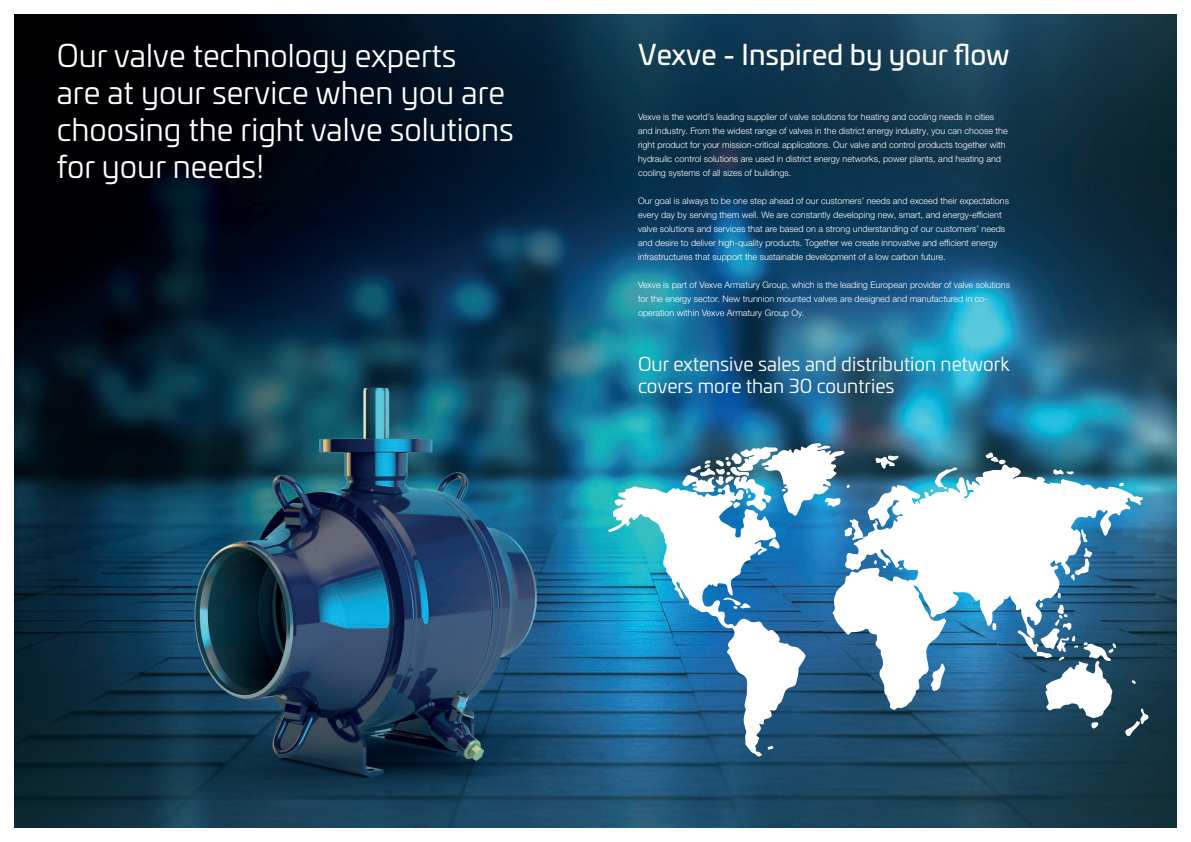
<style>
.page{position:relative;width:1191px;height:842px;background:#fff}
.page>*{position:absolute;margin:0;border:0;box-sizing:border-box;transform-origin:0 0}
.t1{font:31px/37px "Univia Pro";color:#fff}
.t2{font:28px "Univia Pro";color:#fff}
.t3{font:19px/22px "Univia Pro";color:#fff}
.t4{font:300 9px/14px "Helvetica Neue LTW1 G";color:#fff}
</style>
<div class="page">
<img style="left:14px;top:14px;width:1162px;height:814px">
<svg style="left:832px;top:463px;width:310px;height:247px"></svg>
<svg style="left:608px;top:484px;width:197px;height:273px"></svg>
<svg style="left:929px;top:663px;width:16px;height:28px"></svg>
<svg style="left:1124px;top:708px;width:24px;height:28px"></svg>
<svg style="left:875px;top:455px;width:23px;height:14px"></svg>
<svg style="left:1080px;top:529px;width:7px;height:13px"></svg>
<svg style="left:985px;top:452px;width:21px;height:12px"></svg>
<svg style="left:991px;top:623px;width:5px;height:7px"></svg>
<svg style="left:1070px;top:548px;width:22px;height:33px"></svg>
<svg style="left:1053px;top:468px;width:20px;height:7px"></svg>
<svg style="left:767px;top:745px;width:6px;height:5px"></svg>
<svg style="left:1119px;top:483px;width:5px;height:3px"></svg>
<svg style="left:1131px;top:680px;width:5px;height:4px"></svg>
<svg style="left:723px;top:597px;width:28px;height:12px"></svg>
<svg style="left:681px;top:443px;width:183px;height:106px"></svg>
<svg style="left:1017px;top:593px;width:99px;height:135px"></svg>
<svg style="left:874px;top:560px;width:13px;height:8px"></svg>
<svg style="left:930px;top:467px;width:27px;height:25px"></svg>
<h1 class="t1" style="left:57px;top:36px;width:458px">Our valve technology experts<br>are at your service when you are choosing the right valve solutions for your needs!</h1>
<h2 class="t2" style="left:638px;top:34px;width:373px">Vexve - Inspired by your flow</h2>
<p class="t4" style="left:638px;top:110px;width:371px">Vexve is the world’s leading supplier of valve solutions for heating and cooling needs in cities and industry. From the widest range of valves in the district energy industry, you can choose the right product for your mission-critical applications. Our valve and control products together with hydraulic control solutions are used in district energy networks, power plants, and heating and cooling systems of all sizes of buildings.</p>
<p class="t4" style="left:638px;top:194px;width:372px">Our goal is always to be one step ahead of our customers’ needs and exceed their expectations every day by serving them well. We are constantly developing new, smart, and energy-efficient valve solutions and services that are based on a strong understanding of our customers’ needs and desire to deliver high-quality products. Together we create innovative and efficient energy infrastructures that support the sustainable development of a low carbon future.</p>
<p class="t4" style="left:638px;top:278px;width:373px">Vexve is part of Vexve Armatury Group, which is the leading European provider of valve solutions for the energy sector. New trunnion mounted valves are designed and manufactured in co&shy;operation within Vexve Armatury Group Oy.</p>
<h3 class="t3" style="left:638px;top:353px;width:373px">Our extensive sales and distribution network covers more than 30 countries</h3>
</div>
